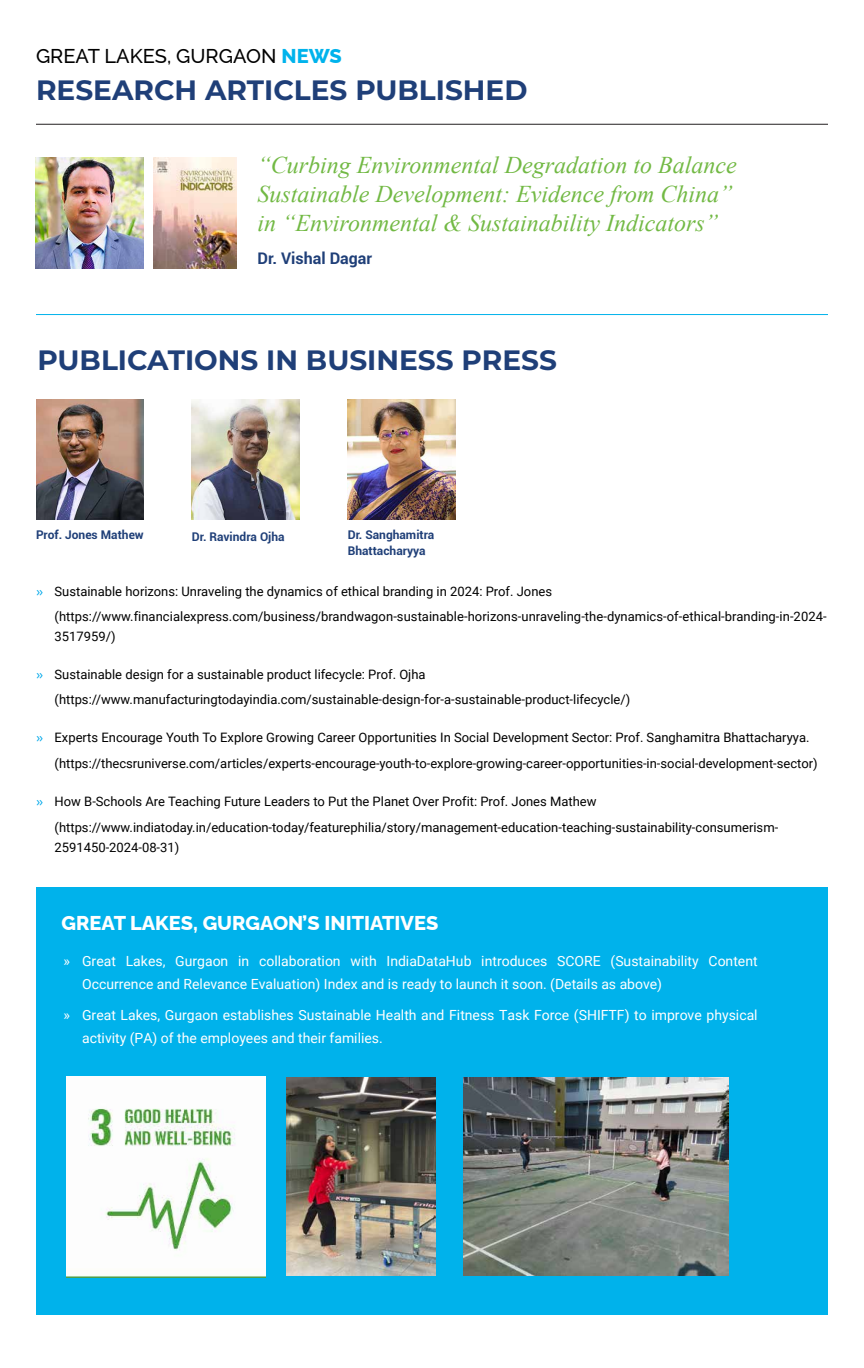
<style>
.page{position:relative;width:864px;height:1368px;background:#fff}
.page>*{position:absolute;margin:0;border:0;box-sizing:border-box;transform-origin:0 0}
.t1{font:700 28px "Montserrat";color:#1f3f78}
.t2{font:italic 24px/29px "Times New Roman";color:#72b944}
.t3{font:800 20px "Raleway";color:#fff}
.t4{font:500 20px "Raleway";color:#000}
.t5{font:700 16px "Roboto";color:#1f3f78}
.t6{font:14px/23px "Roboto";color:#fff}
.t7{font:13px/25px "Roboto";color:#000}
.t8{font:700 12px/16px "Roboto";color:#1f3f78}
.s1{font-weight:800;color:#00b3ec}
.s2{font-family:"Gotham";color:#00a8e9}
</style>
<div class="page">
<div style="left:36px;top:887px;width:792px;height:427px;background:#00b2eb"></div>
<img style="left:192px;top:400px;width:108px;height:119px">
<hr style="left:36px;top:314px;width:792px;height:1px;background:#00b2eb">
<hr style="left:36px;top:124px;width:792px;height:1px;background:#231f20">
<img style="left:348px;top:400px;width:107px;height:119px">
<img style="left:36px;top:400px;width:108px;height:119px">
<img style="left:67px;top:1077px;width:198px;height:200px">
<img style="left:36px;top:157px;width:108px;height:112px">
<img style="left:154px;top:157px;width:83px;height:112px">
<img style="left:287px;top:1077px;width:149px;height:199px">
<img style="left:464px;top:1077px;width:264px;height:199px">
<h3 class="t4" style="left:36px;top:40px;width:307px">GREAT LAKES, GURGAON <span class="s1">NEWS</span></h3>
<h1 class="t1" style="left:36px;top:70px;width:493px">RESEARCH ARTICLES PUBLISHED</h1>
<h2 class="t2" style="left:258px;top:150px;width:481px">“Curbing Environmental Degradation to Balance<br>Sustainable Development: Evidence from China” in “Environmental &amp; Sustainability Indicators”</h2>
<p class="t5" style="left:258px;top:247px;width:116px">Dr. Vishal Dagar</p>
<h1 class="t1" style="left:37px;top:340px;width:521px">PUBLICATIONS IN BUSINESS PRESS</h1>
<p class="t8" style="left:36px;top:526px;width:109px">Prof. Jones Mathew</p>
<p class="t8" style="left:192px;top:528px;width:94px">Dr. Ravindra Ojha</p>
<p class="t8" style="left:348px;top:526px;width:88px">Dr. Sanghamitra<br>Bhattacharyya</p>
<p class="t7" style="left:55px;top:578px;width:774px;text-indent:-19px"><span class="s2">»</span> Sustainable horizons: Unraveling the dynamics of ethical branding in 2024: Prof. Jones (https://www.financialexpress.com/business/brandwagon-sustainable-horizons-unraveling-the-dynamics-of-ethical-branding-in-2024-</p>
<p class="t7" style="left:55px;top:623px;width:63px">3517959/)</p>
<p class="t7" style="left:55px;top:661px;width:577px;text-indent:-19px"><span class="s2">»</span> Sustainable design for a sustainable product lifecycle: Prof. Ojha (https://www.manufacturingtodayindia.com/sustainable-design-for-a-sustainable-product-lifecycle/)</p>
<p class="t7" style="left:55px;top:724px;width:765px;line-height:26px;text-indent:-19px"><span class="s2">»</span> Experts Encourage Youth To Explore Growing Career Opportunities In Social Development Sector: Prof. Sanghamitra Bhattacharyya. (https://thecsruniverse.com/articles/experts-encourage-youth-to-explore-growing-career-opportunities-in-social-development-sector)</p>
<p class="t7" style="left:55px;top:788px;width:725px;line-height:26px;text-indent:-19px"><span class="s2">»</span> How B-Schools Are Teaching Future Leaders to Put the Planet Over Profit: Prof. Jones Mathew (https://www.indiatoday.in/education-today/featurephilia/story/management-education-teaching-sustainability-consumerism-</p>
<p class="t7" style="left:55px;top:834px;width:126px">2591450-2024-08-31)</p>
<h3 class="t3" style="left:62px;top:907px;width:378px">GREAT LAKES, GURGAON’S INITIATIVES</h3>
<p class="t6" style="left:82px;top:949px;width:677px;text-indent:-19px">» Great Lakes, Gurgaon in collaboration with IndiaDataHub introduces SCORE (Sustainability Content<br>Occurrence and Relevance Evaluation) Index and is ready to launch it soon. (Details as above)</p>
<p class="t6" style="left:82px;top:1003px;width:677px;text-indent:-19px">» Great Lakes, Gurgaon establishes Sustainable Health and Fitness Task Force (SHIFTF) to improve physical activity (PA) of the employees and their families.</p>
</div>
